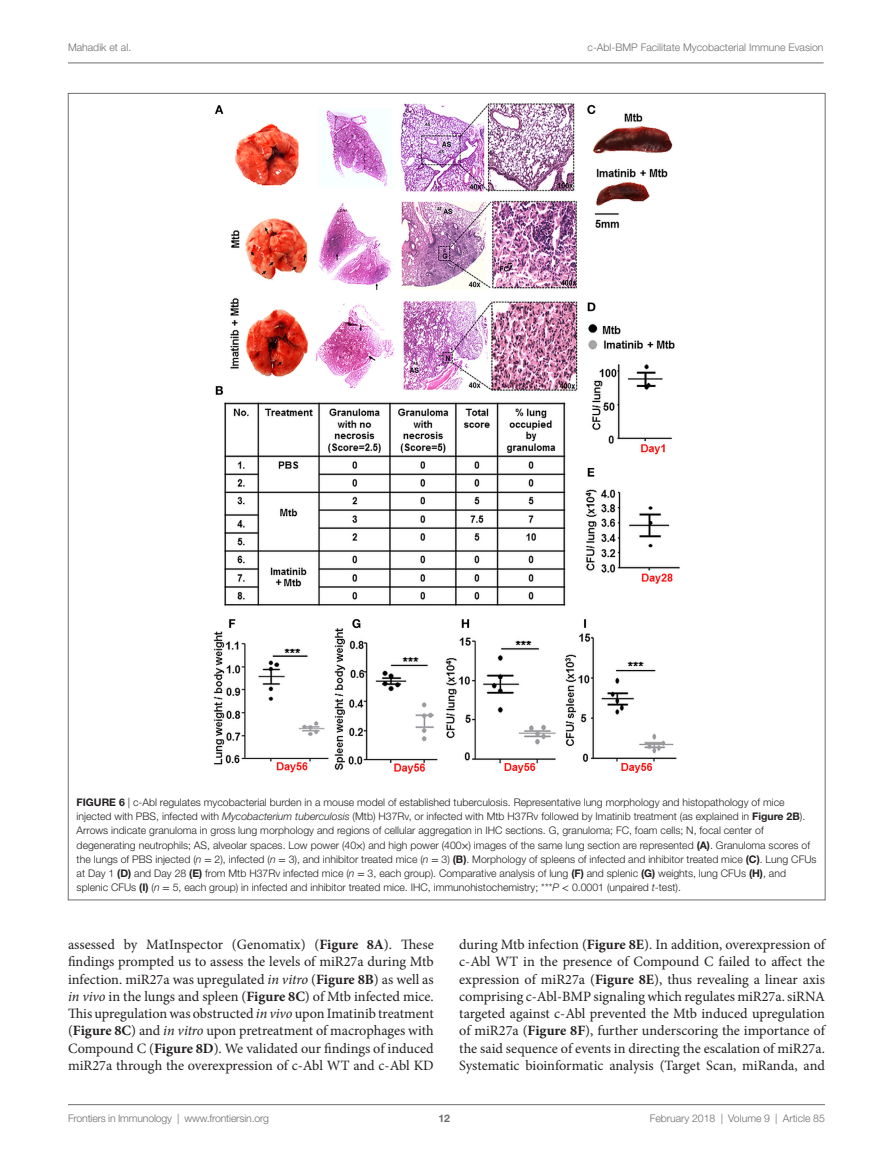
<style>
.page{position:relative;width:893px;height:1170px;background:#fff}
.page>*{position:absolute;margin:0;border:0;box-sizing:border-box;transform-origin:0 0}
.t1{font:14.25px/17.2px "Minion Pro";color:#231f20;text-align:justify}
.t2{font:300 10.5px/14.2px "Helvetica Neue LT Std";color:#231f20}
.t3{font:300 10.5px "Helvetica Neue LT Std";color:#6c6d70}
.t4{font:700 10.5px "Helvetica Neue LT Std";color:#6c6d70}
.s1{font-weight:700}
.s2{font-style:italic}
.s3{font-family:"STIX General";font-weight:400}
</style>
<div class="page">
<img style="left:213px;top:103px;width:467px;height:671px">
<hr style="left:68px;top:63px;width:756px;height:1px;background:#6c6d70">
<hr style="left:68px;top:1104px;width:757px;height:1px;background:#6c6d70">
<p class="t3" style="left:68px;top:41px;width:65px">Mahadik et al.</p>
<p class="t3" style="left:588px;top:41px;width:237px">c-Abl-BMP Facilitate Mycobacterial Immune Evasion</p>
<p class="t2" style="left:77px;top:794px;width:741px"><span class="s1">Figure 6</span> | c-Abl regulates mycobacterial burden in a mouse model of established tuberculosis. Representative lung morphology and histopathology of mice injected with PBS, infected with <span class="s2">Mycobacterium tuberculosis</span> (Mtb) H37Rv, or infected with Mtb H37Rv followed by Imatinib treatment (as explained in <span class="s1">Figure 2B</span>).<br>Arrows indicate granuloma in gross lung morphology and regions of cellular aggregation in IHC sections. G, granuloma; FC, foam cells; N, focal center of degenerating neutrophils; AS, alveolar spaces. Low power (40<span class="s3">×</span>) and high power (400<span class="s3">×</span>) images of the same lung section are represented <span class="s1">(A)</span>. Granuloma scores of the lungs of PBS injected (<span class="s2">n</span> <span class="s3">=</span> 2), infected (<span class="s2">n</span> <span class="s3">=</span> 3), and inhibitor treated mice (<span class="s2">n</span> <span class="s3">=</span> 3) <span class="s1">(B)</span>. Morphology of spleens of infected and inhibitor treated mice <span class="s1">(C)</span>. Lung CFUs at Day 1 <span class="s1">(D)</span> and Day 28 <span class="s1">(E)</span> from Mtb H37Rv infected mice (<span class="s2">n</span> <span class="s3">=</span> 3, each group). Comparative analysis of lung <span class="s1">(F)</span> and splenic <span class="s1">(G)</span> weights, lung CFUs <span class="s1">(H)</span>, and splenic CFUs <span class="s1">(I)</span> (<span class="s2">n</span> <span class="s3">=</span> 5, each group) in infected and inhibitor treated mice. IHC, immunohistochemistry; ***<span class="s2">P</span> <span class="s3">&lt;</span> 0.0001 (unpaired <span class="s2">t</span>-test).</p>
<p class="t1" style="left:68px;top:935px;width:367px">assessed by MatInspector (Genomatix) (<span class="s1">Figure 8A</span>). These findings prompted us to assess the levels of miR27a during Mtb infection. miR27a was upregulated <span class="s2">in vitro</span> (<span class="s1">Figure 8B</span>) as well as <span class="s2">in vivo</span> in the lungs and spleen (<span class="s1">Figure 8C</span>) of Mtb infected mice.<br>This upregulation was obstructed <span class="s2">in vivo</span> upon Imatinib treatment (<span class="s1">Figure 8C</span>) and <span class="s2">in vitro</span> upon pretreatment of macrophages with Compound C (<span class="s1">Figure 8D</span>). We validated our findings of induced miR27a through the overexpression of c-Abl WT and c-Abl KD</p>
<p class="t1" style="left:459px;top:935px;width:367px">during Mtb infection (<span class="s1">Figure 8E</span>). In addition, overexpression of c-Abl WT in the presence of Compound C failed to affect the expression of miR27a (<span class="s1">Figure 8E</span>), thus revealing a linear axis comprising c-Abl-BMP signaling which regulates miR27a. siRNA targeted against c-Abl prevented the Mtb induced upregulation of miR27a (<span class="s1">Figure 8F</span>), further underscoring the importance of the said sequence of events in directing the escalation of miR27a.<br>Systematic bioinformatic analysis (Target Scan, miRanda, and</p>
<p class="t3" style="left:68px;top:1111px;width:203px">Frontiers in Immunology | www.frontiersin.org</p>
<p class="t3" style="left:650px;top:1111px;width:177px">February 2018 | Volume 9 | Article 85</p>
<p class="t4" style="left:439px;top:1111px;width:13px">12</p>
</div>
